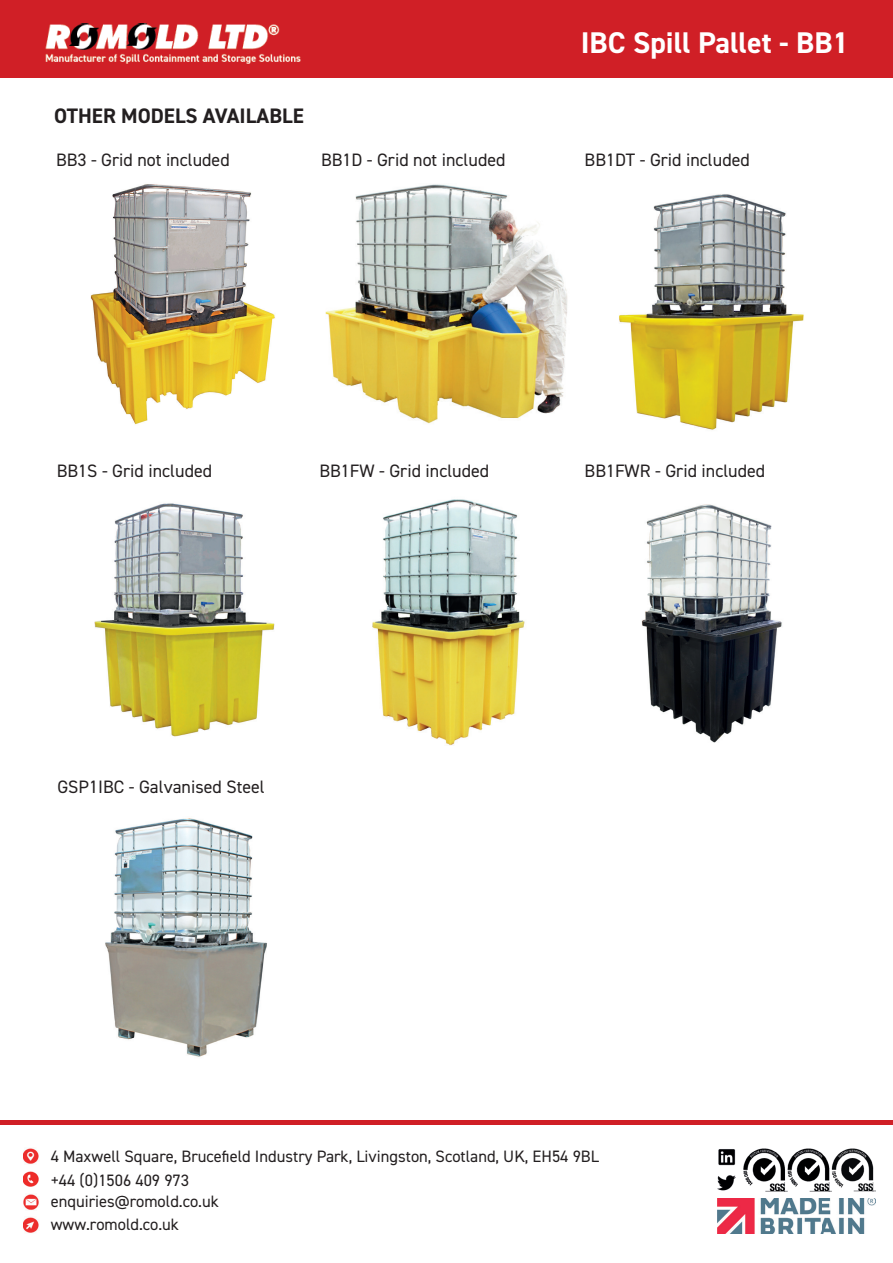
<style>
.page{position:relative;width:893px;height:1263px;background:#fff}
.page>*{position:absolute;margin:0;border:0;box-sizing:border-box;transform-origin:0 0}
.t1{font:700 30px "DIN2014";color:#fff}
.t2{font:700 21px "DIN2014";color:#231f20}
.t3{font:18px "DIN2014";color:#231f20}
.t4{font:16.5px/24.3px "DIN2014";color:#231f20}
</style>
<div class="page">
<div style="left:0;top:1120px;width:893px;height:5px;background:#d01f26"></div>
<hr style="left:0;top:0;width:1px;height:77px;background:#d01f26">
<div style="left:1px;top:0;width:892px;height:77px;background:#d01f26"></div>
<img style="left:46px;top:24px;width:254px;height:39px">
<img style="left:718px;top:1198px;width:158px;height:36px">
<img style="left:743px;top:1149px;width:133px;height:42px">
<img style="left:23px;top:1171px;width:16px;height:16px">
<img style="left:23px;top:1194px;width:16px;height:16px">
<img style="left:23px;top:1148px;width:16px;height:16px">
<img style="left:23px;top:1217px;width:16px;height:16px">
<img style="left:718px;top:1175px;width:17px;height:16px">
<img style="left:718px;top:1149px;width:17px;height:17px">
<img style="left:90px;top:184px;width:185px;height:241px">
<img style="left:325px;top:184px;width:243px;height:240px">
<img style="left:94px;top:503px;width:181px;height:234px">
<img style="left:619px;top:194px;width:185px;height:236px">
<img style="left:641px;top:504px;width:141px;height:239px">
<img style="left:105px;top:818px;width:162px;height:239px">
<img style="left:372px;top:499px;width:153px;height:246px">
<p class="t2" style="left:54px;top:102px;width:251px">OTHER MODELS AVAILABLE</p>
<p class="t3" style="left:56px;top:148px;width:175px">BB3 - Grid not included</p>
<p class="t3" style="left:321px;top:148px;width:186px">BB1D - Grid not included</p>
<h1 class="t1" style="left:581px;top:23px;width:270px">IBC Spill Pallet - BB1</h1>
<p class="t3" style="left:585px;top:148px;width:167px">BB1DT - Grid included</p>
<p class="t3" style="left:57px;top:460px;width:157px">BB1S - Grid included</p>
<p class="t3" style="left:319px;top:460px;width:171px">BB1FW - Grid included</p>
<p class="t3" style="left:585px;top:460px;width:182px">BB1FWR - Grid included</p>
<p class="t3" style="left:57px;top:776px;width:209px">GSP1IBC - Galvanised Steel</p>
<p class="t4" style="left:51px;top:1143px;width:550px">4 Maxwell Square, Brucefield Industry Park, Livingston, Scotland, UK, EH54 9BL +44 (0)1506 409 973</p>
<p class="t4" style="left:51px;top:1190px;width:170px;line-height:22.8px">enquiries@romold.co.uk www.romold.co.uk</p>
</div>
